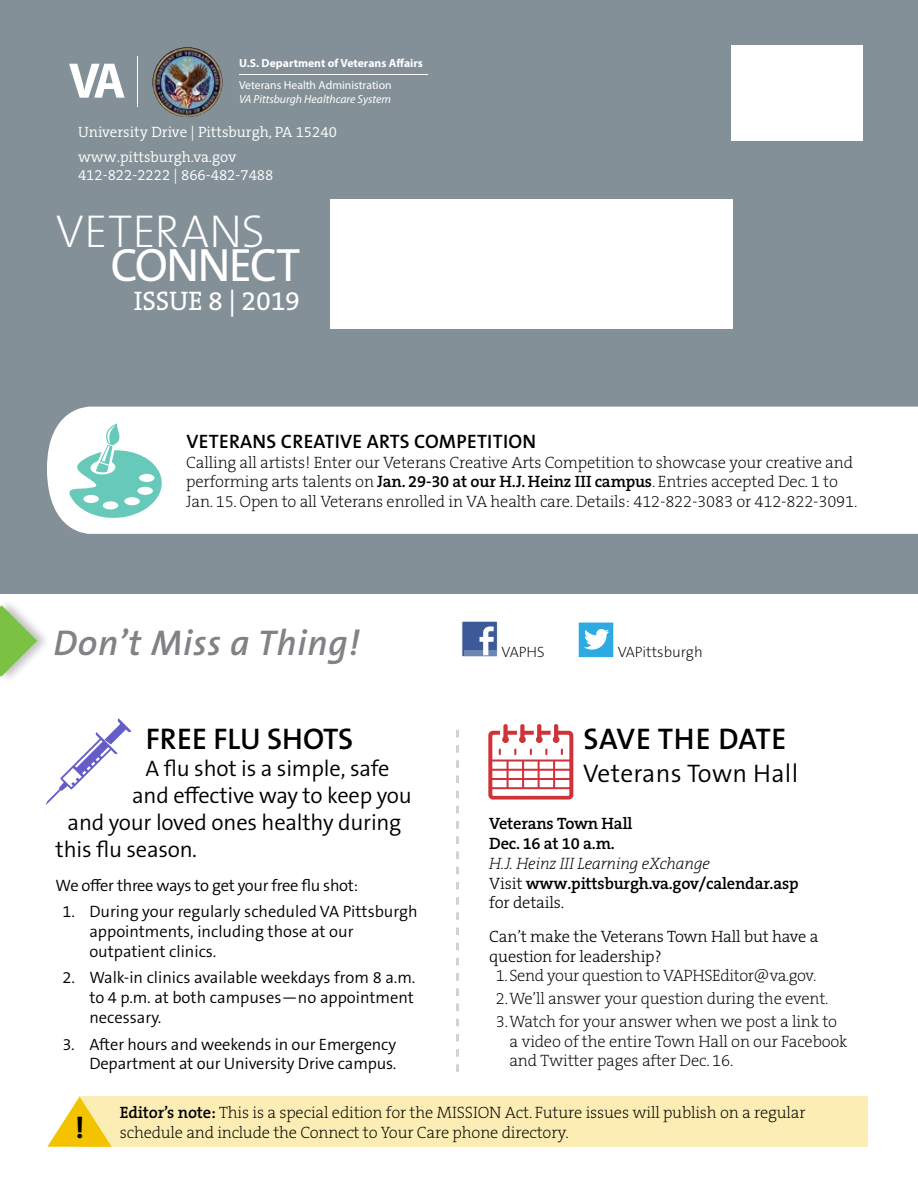
<style>
.page{position:relative;width:918px;height:1188px;background:#fff}
.page>*{position:absolute;margin:0;border:0;box-sizing:border-box;transform-origin:0 0}
.t1{font:47.1px "The Sans B W5 Plain";letter-spacing:-.04em;color:#fff}
.t2{font:200 46.5px "The Sans B W2";color:#fff}
.t3{font:italic 600 36px "The Sans B W6";letter-spacing:.02em;color:#808285}
.t4{font:600 30px "The Sans B W6";letter-spacing:.005em;color:#000}
.t5{font:700 30px "The Serif B W7";color:#000}
.t6{font:27px "The Serif B W5 Plain";letter-spacing:-.01em;color:#fff}
.t7{font:300 25.5px "The Sans B W4";letter-spacing:.01em;color:#000}
.t8{font:300 22.5px "The Sans B W4";letter-spacing:-.01em;color:#000}
.t9{font:600 19.5px "The Sans B W6";letter-spacing:.015em;color:#000}
.t10{font:200 16.5px/19.8px "The Serif B W2";letter-spacing:-.01em;color:#000}
.t11{font:300 16.5px/19.8px "The Sans B W4";color:#000}
.t12{font:600 16.5px/19.8px "The Serif B W6";letter-spacing:-.01em;color:#000}
.t13{font:300 16.5px/19.8px "The Serif B W3";letter-spacing:-.01em;color:#000}
.t14{font:300 16.5px "The Sans B W4";letter-spacing:-.02em;color:#000}
.t15{font:italic 200 16.5px "The Serif B W2";letter-spacing:-.01em;color:#000}
.t16{font:300 15px/18px "The Serif B W4";color:#fff}
.t17{font:200 15px "The Sans B W2";color:#000}
.t18{font:700 11.7px "Myriad Pro";color:#fff}
.t19{font:11.7px "Myriad Pro";color:#fff}
.t20{font:italic 11.7px "Myriad Pro";color:#fff}
.s1{font-family:"The Serif B W6";font-weight:600}
.s2{font-family:"The Serif B W3";font-weight:300}
</style>
<div class="page">
<div style="left:0;top:0;width:918px;height:594px;background:#839097"></div>
<div style="left:79px;top:1097px;width:789px;height:50px;background:#fbedb3"></div>
<svg style="left:456px;top:730px;width:3px;height:342px"></svg>
<hr style="left:239px;top:74px;width:189px;height:1px;background:#fff">
<div style="left:330px;top:199px;width:402px;height:129px;background:#fff"></div>
<div style="left:731px;top:45px;width:131px;height:95px;background:#fff"></div>
<img style="left:152px;top:47px;width:71px;height:70px;border-radius:35px">
<hr style="left:138px;top:57px;width:1px;height:50px;background:#fff">
<svg style="left:69px;top:64px;width:56px;height:34px"></svg>
<div style="left:47px;top:407px;width:871px;height:127px;background:#fff"></div>
<svg style="left:65px;top:423px;width:102px;height:98px"></svg>
<div style="left:0;top:599px;width:51px;height:85px;background:#000;opacity:.25"></div>
<svg style="left:0;top:605px;width:37px;height:72px"></svg>
<svg style="left:46px;top:718px;width:85px;height:87px"></svg>
<svg style="left:463px;top:623px;width:33px;height:32px"></svg>
<div style="left:461px;top:621px;width:37px;height:36px;border:1px solid #fff"></div>
<div style="left:578px;top:622px;width:36px;height:36px;background:#2caae1"></div>
<svg style="left:584px;top:629px;width:25px;height:21px"></svg>
<div style="left:578px;top:622px;width:36px;height:36px;border:1px solid #fff"></div>
<svg style="left:488px;top:724px;width:85px;height:76px"></svg>
<svg style="left:47px;top:1097px;width:65px;height:50px"></svg>
<p class="t18" style="left:239px;top:56px;width:185px">U.S. Department of Veterans A˜airs</p>
<p class="t19" style="left:239px;top:78px;width:154px">Veterans Health Administration</p>
<p class="t20" style="left:239px;top:92px;width:153px">VA Pittsburgh Healthcare System</p>
<p class="t16" style="left:78px;top:123px;width:260px">University Drive | Pittsburgh, PA 15240</p>
<p class="t16" style="left:78px;top:148px;width:197px">www.pittsburgh.va.gov<br>412-822-2222 | 866-482-7488</p>
<p class="t2" style="left:56px;top:201px;width:211px">VETERANS</p>
<h1 class="t1" style="left:110px;top:235px;width:192px">CONNECT</h1>
<p class="t6" style="left:134px;top:283px;width:168px">ISSUE 8 | 2019</p>
<p class="t9" style="left:186px;top:429px;width:351px">VETERANS CREATIVE ARTS COMPETITION</p>
<p class="t10" style="left:186px;top:452px;width:673px">Calling all artists! Enter our Veterans Creative Arts Competition to showcase your creative and performing arts talents on <span class="s1">Jan. 29-30 at our H.J. Heinz III campus</span>. Entries accepted Dec. 1 to<br>Jan. 15. Open to all Veterans enrolled in VA health care. Details: 412-822-3083 or 412-822-3091.</p>
<h1 class="t3" style="left:53px;top:620px;width:308px">Don’t Miss a Thing!</h1>
<p class="t4" style="left:146px;top:720px;width:209px">FREE FLU SHOTS</p>
<p class="t8" style="left:146px;top:754px;width:245px">A fu shot is a simple, safe</p>
<p class="t8" style="left:132px;top:781px;width:281px">and efective way to keep you</p>
<p class="t8" style="left:68px;top:808px;width:335px">and your loved ones healthy during</p>
<p class="t8" style="left:56px;top:835px;width:143px">this fu season.</p>
<p class="t14" style="left:56px;top:875px;width:304px">We ofer three ways to get your free fu shot:</p>
<p class="t11" style="left:89px;top:902px;width:330px;text-indent:-27px">1. During your regularly scheduled VA Pittsburgh appointments, including those at our outpatient clinics.</p>
<p class="t11" style="left:89px;top:968px;width:328px;text-align:justify;text-indent:-27px">2. Walk-in clinics available weekdays from 8 a.m. to 4 p.m. at both campuses—no appointment necessary.</p>
<p class="t11" style="left:62px;top:1034px;width:336px;text-align:right">3. After hours and weekends in our Emergency<br>Department at our University Drive campus.</p>
<p class="t17" style="left:502px;top:642px;width:45px">VAPHS</p>
<p class="t17" style="left:618px;top:642px;width:87px">VAPittsburgh</p>
<p class="t4" style="left:584px;top:720px;width:205px">SAVE THE DATE</p>
<p class="t7" style="left:583px;top:757px;width:216px">Veterans Town Hall</p>
<p class="t12" style="left:489px;top:814px;width:145px">Veterans Town Hall<br>Dec. 16 at 10 a.m.</p>
<p class="t15" style="left:489px;top:853px;width:223px">H.J. Heinz III Learning eXchange</p>
<p class="t12" style="left:489px;top:873px;width:311px"><span class="s2">Visit</span> www.pittsburgh.va.gov/calendar.asp <span class="s2">for details.</span></p>
<p class="t13" style="left:489px;top:926px;width:331px">Can’t make the Veterans Town Hall but have a question for leadership?</p>
<p class="t10" style="left:496px;top:966px;width:322px">1.Send your question to VAPHSEditor@va.gov.</p>
<p class="t10" style="left:496px;top:989px;width:334px">2.We’ll answer your question during the event.</p>
<p class="t10" style="left:496px;top:1012px;width:343px">3.Watch for your answer when we post a link to</p>
<p class="t10" style="left:509px;top:1031px;width:340px">a video of the entire Town Hall on our Facebook</p>
<p class="t10" style="left:509px;top:1051px;width:225px">and Twitter pages after Dec. 16.</p>
<p class="t5" style="left:75px;top:1108px;width:11px">!</p>
<p class="t10" style="left:120px;top:1103px;width:687px"><span class="s1">Editor’s note:</span> This is a special edition for the MISSION Act. Future issues will publish on a regular schedule and include the Connect to Your Care phone directory.</p>
</div>
